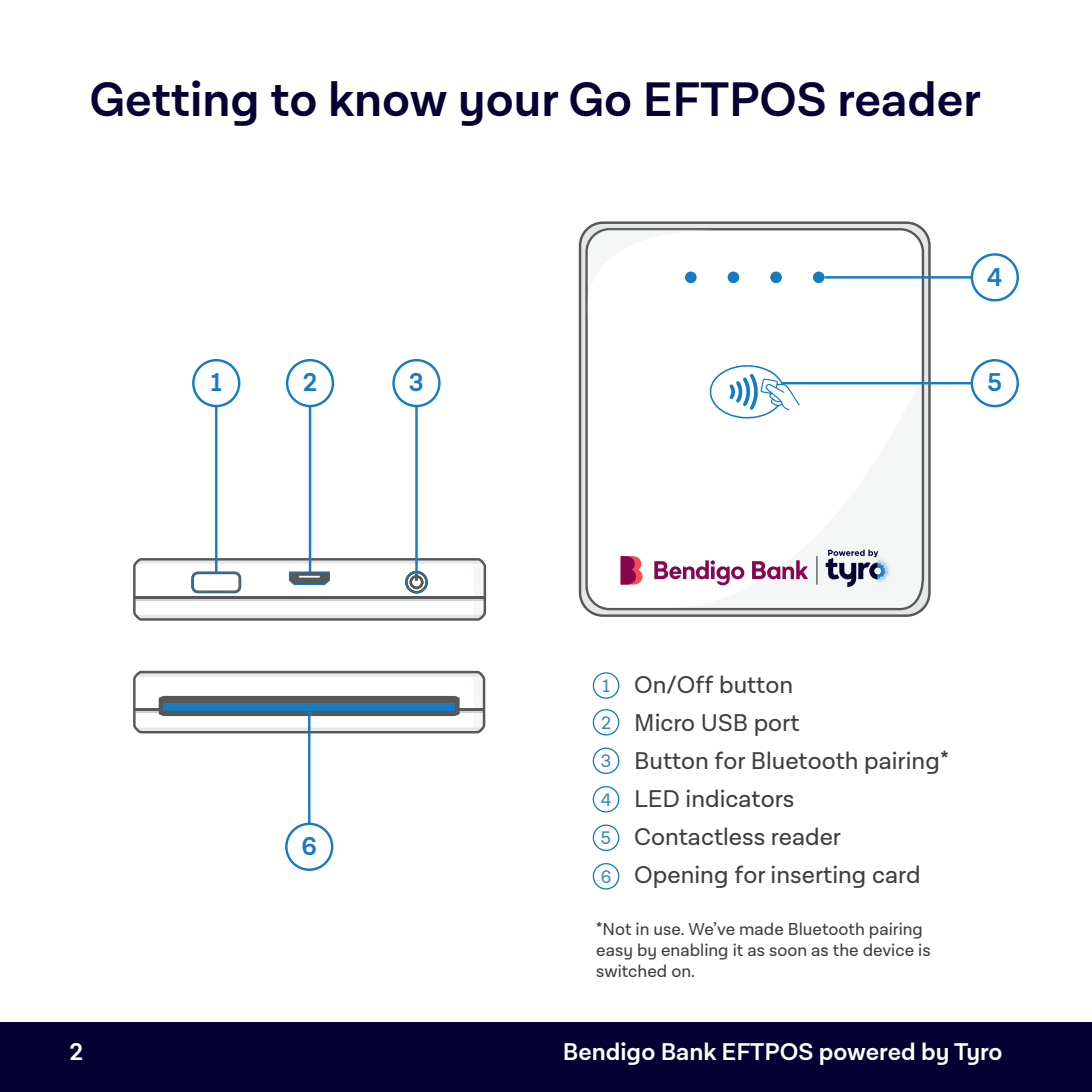
<style>
.page{position:relative;width:1092px;height:1092px;background:#fff}
.page>*{position:absolute;margin:0;border:0;box-sizing:border-box;transform-origin:0 0}
.Page_Title{font:600 49px "Lota Grotesque Alt 3";color:#050233}
.t1{font:600 26.25px "Lota Grotesque Alt 3";color:#177bc1}
.t2{font:24.5px "Lota Grotesque Alt 3";color:#3e3e3f}
.t3{font:600 24.5px "Lota Grotesque Alt 3";color:#fff}
.t4{font:18.2px "Lota Grotesque Alt 3";color:#3b84c5}
.t5{font:17.5px/21px "Lota Grotesque Alt 3";color:#3e3e3f}
</style>
<div class="page">
<div style="left:0;top:1022px;width:1091px;height:69px;background:#050233"></div>
<div style="left:133px;top:558px;width:353px;height:62px;border:2px solid #57585a;border-radius:7px"></div>
<svg style="left:134px;top:559px;width:351px;height:60px"></svg>
<div style="left:191px;top:571px;width:50px;height:22px;border:2px solid #57585a;border-radius:5px"></div>
<div style="left:392px;top:359px;width:48px;height:48px;border:2px solid #177bc1;border-radius:50%"></div>
<hr style="left:415px;top:406px;width:2px;height:166px;background:#177bc1">
<div style="left:286px;top:359px;width:48px;height:48px;border:2px solid #177bc1;border-radius:50%"></div>
<hr style="left:309px;top:406px;width:2px;height:166px;background:#177bc1">
<div style="left:192px;top:359px;width:48px;height:48px;border:2px solid #177bc1;border-radius:50%"></div>
<hr style="left:215px;top:406px;width:2px;height:167px;background:#177bc1">
<div style="left:406px;top:571px;width:21px;height:21px;border:1px solid #177bc1;border-radius:50%"></div>
<div style="left:192px;top:572px;width:48px;height:20px;border:1px solid #177bc1;border-radius:5px"></div>
<div style="left:133px;top:670px;width:352px;height:63px;border:2px solid #57585a;border-radius:7px"></div>
<svg style="left:134px;top:671px;width:351px;height:61px"></svg>
<hr style="left:308px;top:707px;width:2px;height:117px;background:#177bc1">
<div style="left:285px;top:822px;width:48px;height:48px;border:2px solid #177bc1;border-radius:50%"></div>
<div style="left:163px;top:702px;width:292px;height:8px;background:#177bc1"></div>
<div style="left:580px;top:223px;width:349px;height:392px;background:#e6e7e9;border-radius:23px"></div>
<div style="left:578px;top:221px;width:352px;height:396px;border:2px solid #57585a;border-radius:23px"></div>
<svg style="left:584px;top:227px;width:341px;height:384px;background:#f7f7f8"></svg>
<div style="left:727px;top:271px;width:12px;height:12px;background:#177bc1;border-radius:50%"></div>
<div style="left:770px;top:271px;width:11px;height:12px;background:#177bc1;border-radius:50%"></div>
<div style="left:812px;top:271px;width:12px;height:12px;background:#177bc1;border-radius:50%"></div>
<svg style="left:709px;top:362px;width:90px;height:56px;background:#d8e8f4"></svg>
<svg style="left:825px;top:549px;width:68px;height:38px"></svg>
<svg style="left:816px;top:556px;width:1px;height:28px"></svg>
<svg style="left:654px;top:560px;width:90px;height:25px;background:#d3a3be"></svg>
<svg style="left:752px;top:560px;width:56px;height:19px"></svg>
<svg style="left:620px;top:556px;width:22px;height:28px"></svg>
<svg style="left:586px;top:229px;width:135px;height:90px;background:#f5f6f7"></svg>
<div style="left:970px;top:359px;width:48px;height:48px;border:2px solid #177bc1;border-radius:50%"></div>
<div style="left:970px;top:253px;width:48px;height:48px;border:2px solid #177bc1;border-radius:50%"></div>
<hr style="left:782px;top:382px;width:189px;height:2px;background:#177bc1">
<hr style="left:824px;top:276px;width:147px;height:2px;background:#177bc1">
<div style="left:592px;top:672px;width:27px;height:26px;border:1px solid #177bc1;border-radius:50%"></div>
<div style="left:592px;top:709px;width:27px;height:26px;border:1px solid #177bc1;border-radius:50%"></div>
<div style="left:592px;top:747px;width:27px;height:27px;border:1px solid #177bc1;border-radius:50%"></div>
<div style="left:592px;top:786px;width:27px;height:26px;border:1px solid #177bc1;border-radius:50%"></div>
<div style="left:592px;top:824px;width:27px;height:27px;border:1px solid #177bc1;border-radius:50%"></div>
<div style="left:592px;top:862px;width:27px;height:27px;border:1px solid #177bc1;border-radius:50%"></div>
<p class="Page_Title" style="left:89px;top:72px;width:893px">Getting to know your Go EFTPOS reader</p>
<p class="t1" style="left:986px;top:262px;width:17px">4</p>
<p class="t1" style="left:211px;top:367px;width:12px">1</p>
<p class="t1" style="left:303px;top:367px;width:16px">2</p>
<p class="t1" style="left:409px;top:367px;width:16px">3</p>
<p class="t1" style="left:989px;top:369px;width:17px">4</p>
<p class="t1" style="left:987px;top:367px;width:16px">5</p>
<p class="t1" style="left:301px;top:831px;width:17px">6</p>
<p class="t2" style="left:634px;top:671px;width:160px">On/Off button</p>
<p class="t2" style="left:634px;top:709px;width:167px">Micro USB port</p>
<p class="t2" style="left:634px;top:747px;width:316px">Button for Bluetooth pairing*</p>
<p class="t2" style="left:634px;top:785px;width:161px">LED indicators</p>
<p class="t2" style="left:634px;top:823px;width:208px">Contactless reader</p>
<p class="t2" style="left:634px;top:861px;width:288px">Opening for inserting card</p>
<p class="t5" style="left:596px;top:919px;width:336px">*Not in use. We’ve made Bluetooth pairing easy by enabling it as soon as the device is switched on.</p>
<p class="t4" style="left:602px;top:675px;width:9px">1</p>
<p class="t4" style="left:601px;top:712px;width:11px">2</p>
<p class="t4" style="left:601px;top:750px;width:12px">3</p>
<p class="t4" style="left:600px;top:789px;width:12px">4</p>
<p class="t4" style="left:601px;top:827px;width:12px">5</p>
<p class="t4" style="left:600px;top:866px;width:12px">6</p>
<p class="t3" style="left:69px;top:1037px;width:15px">2</p>
<p class="t3" style="left:563px;top:1037px;width:441px">Bendigo Bank EFTPOS powered by Tyro</p>
</div>
